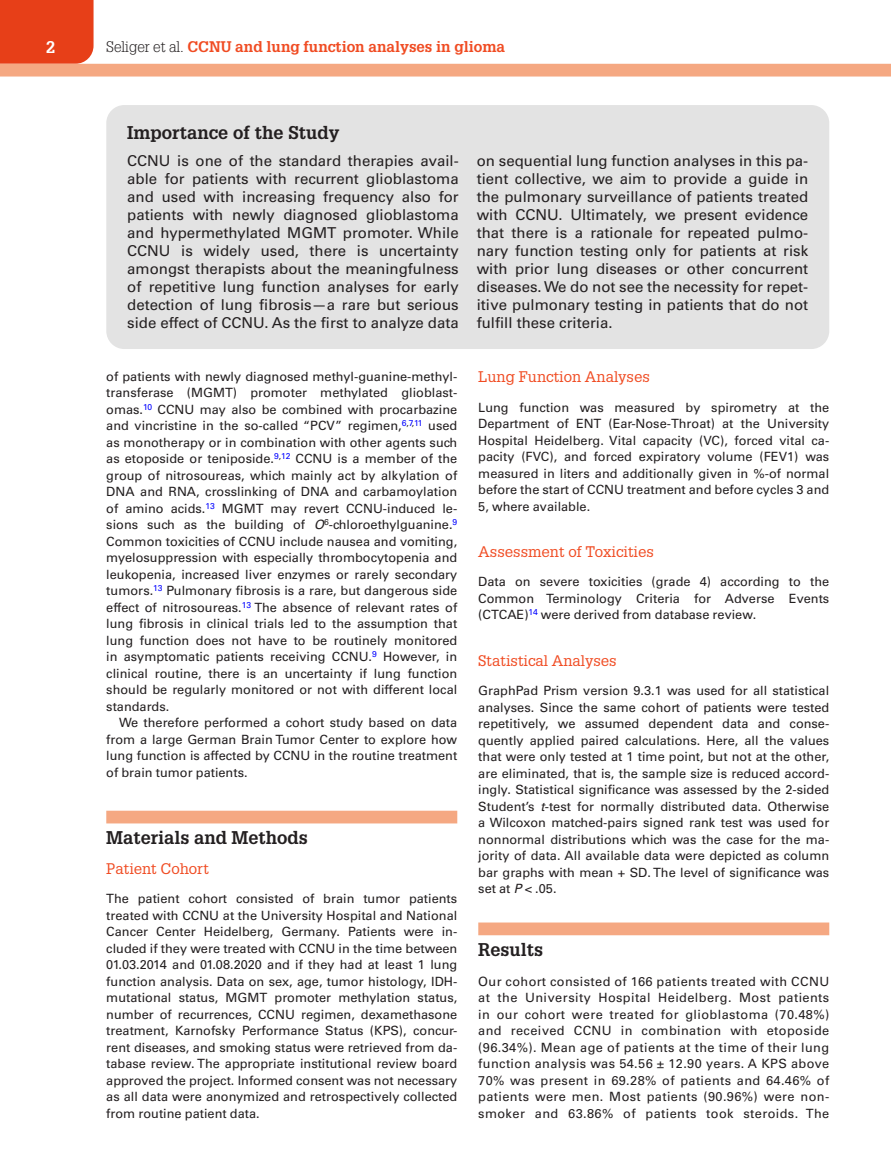
<style>
.page{position:relative;width:891px;height:1175px;background:#fff}
.page>*{position:absolute;margin:0;border:0;box-sizing:border-box;transform-origin:0 0}
.HeadA{font:700 18px "Glypha LT Std";color:#231f20}
.Box_Head{font:700 18px "Glypha LT Std";color:#231f20}
.t1{font:700 16.5px "Glypha LT Std";color:#fff}
.BoxText3{font:15px/18px "Univers LT Std";color:#231f20;text-align:justify}
.HeadB{font:15px "Glypha LT Std";color:#f04b22}
.t2{font:15px "Glypha LT Std Bold 2";color:#f04b22}
.HeadB_HeadA{font:15px "Glypha LT Std";color:#f04b22}
.Text{font:12.75px/16.5px "Univers LT Std";color:#231f20;text-align:justify}
.TextInd{font:12.75px/16.5px "Univers LT Std";color:#231f20;text-align:justify}
.s1{font-family:"Glypha LT Std";font-weight:300;color:#231f20}
.s2{font-style:italic}
</style>
<div class="page">
<div style="left:0;top:0;width:94px;height:64px;background:#e73f18"></div>
<div style="left:0;top:64px;width:891px;height:12px;background:#f5a882"></div>
<div style="left:106px;top:810px;width:351px;height:13px;background:#f5a882"></div>
<div style="left:478px;top:922px;width:351px;height:13px;background:#f5a882"></div>
<div style="left:106px;top:105px;width:723px;height:244px;background:#e3e3e3;border-radius:18px"></div>
<p class="t1" style="left:46px;top:37px;width:11px">2</p>
<p class="t2" style="left:106px;top:37px;width:400px"><span class="s1">Seliger et al.</span> CCNU and lung function analyses in glioma</p>
<p class="Box_Head" style="left:127px;top:121px;width:214px">Importance of the Study</p>
<p class="BoxText3" style="left:127px;top:152px;width:333px">CCNU is one of the standard therapies avail&shy;able for patients with recurrent glioblastoma and used with increasing frequency also for patients with newly diagnosed glioblastoma and hypermethylated MGMT promoter. While CCNU is widely used, there is uncertainty amongst therapists about the meaningfulness of repetitive lung function analyses for early detection of lung fibrosis—a rare but serious side effect of CCNU. As the first to analyze data</p>
<p class="BoxText3" style="left:477px;top:152px;width:333px">on sequential lung function analyses in this pa&shy;tient collective, we aim to provide a guide in the pulmonary surveillance of patients treated with CCNU. Ultimately, we present evidence that there is a rationale for repeated pulmo&shy;nary function testing only for patients at risk with prior lung diseases or other concurrent diseases. We do not see the necessity for repet&shy;itive pulmonary testing in patients that do not fulfill these criteria.</p>
<p class="TextInd" style="left:106px;top:368px;width:353px">of patients with newly diagnosed methyl-guanine-methyl&shy;transferase (MGMT) promoter methylated glioblast&shy;omas.<sup>10</sup> CCNU may also be combined with procarbazine and vincristine in the so-called “PCV” regimen,<sup>6</sup><sup>,</sup><sup>7</sup><sup>,</sup><sup>11</sup> used as monotherapy or in combination with other agents such as etoposide or teniposide.<sup>9</sup><sup>,</sup><sup>12</sup> CCNU is a member of the group of nitrosoureas, which mainly act by alkylation of DNA and RNA, crosslinking of DNA and carbamoylation of amino acids.<sup>13</sup> MGMT may revert CCNU-induced le&shy;sions such as the building of <span class="s2">O</span><sup>6</sup>-chloroethylguanine.<sup>9<br></sup>Common toxicities of CCNU include nausea and vomiting, myelosuppression with especially thrombocytopenia and leukopenia, increased liver enzymes or rarely secondary tumors.<sup>13</sup> Pulmonary fibrosis is a rare, but dangerous side effect of nitrosoureas.<sup>13</sup> The absence of relevant rates of lung fibrosis in clinical trials led to the assumption that lung function does not have to be routinely monitored in asymptomatic patients receiving CCNU.<sup>9</sup> However, in clinical routine, there is an uncertainty if lung function should be regularly monitored or not with different local standards.</p>
<p class="TextInd" style="left:106px;top:714px;width:353px;text-indent:13px">We therefore performed a cohort study based on data from a large German Brain Tumor Center to explore how lung function is affected by CCNU in the routine treatment of brain tumor patients.</p>
<h2 class="HeadA" style="left:106px;top:827px;width:203px">Materials and Methods</h2>
<h3 class="HeadB_HeadA" style="left:106px;top:859px;width:104px">Patient Cohort</h3>
<p class="Text" style="left:106px;top:890px;width:353px">The patient cohort consisted of brain tumor patients treated with CCNU at the University Hospital and National Cancer Center Heidelberg, Germany. Patients were in&shy;cluded if they were treated with CCNU in the time between 01.03.2014 and 01.08.2020 and if they had at least 1 lung function analysis. Data on sex, age, tumor histology, IDH&shy;mutational status, MGMT promoter methylation status, number of recurrences, CCNU regimen, dexamethasone treatment, Karnofsky Performance Status (KPS), concur&shy;rent diseases, and smoking status were retrieved from da&shy;tabase review. The appropriate institutional review board approved the project. Informed consent was not necessary as all data were anonymized and retrospectively collected from routine patient data.</p>
<h3 class="HeadB" style="left:478px;top:368px;width:173px">Lung Function Analyses</h3>
<p class="Text" style="left:478px;top:399px;width:353px">Lung function was measured by spirometry at the Department of ENT (Ear-Nose-Throat) at the University Hospital Heidelberg. Vital capacity (VC), forced vital ca&shy;pacity (FVC), and forced expiratory volume (FEV1) was measured in liters and additionally given in %-of normal before the start of CCNU treatment and before cycles 3 and 5, where available.</p>
<h3 class="HeadB" style="left:478px;top:542px;width:177px">Assessment of Toxicities</h3>
<p class="Text" style="left:478px;top:573px;width:353px">Data on severe toxicities (grade 4) according to the Common Terminology Criteria for Adverse Events (CTCAE)<sup>14</sup> were derived from database review.</p>
<h3 class="HeadB" style="left:478px;top:651px;width:140px">Statistical Analyses</h3>
<p class="Text" style="left:478px;top:682px;width:353px">GraphPad Prism version 9.3.1 was used for all statistical analyses. Since the same cohort of patients were tested repetitively, we assumed dependent data and conse&shy;quently applied paired calculations. Here, all the values that were only tested at 1 time point, but not at the other, are eliminated, that is, the sample size is reduced accord&shy;ingly. Statistical significance was assessed by the 2-sided Student’s <span class="s2">t</span>-test for normally distributed data. Otherwise a Wilcoxon matched-pairs signed rank test was used for nonnormal distributions which was the case for the ma&shy;jority of data. All available data were depicted as column bar graphs with mean + SD. The level of significance was set at <span class="s2">P</span> &lt; .05.</p>
<h2 class="HeadA" style="left:478px;top:938px;width:66px">Results</h2>
<p class="Text" style="left:478px;top:972px;width:353px">Our cohort consisted of 166 patients treated with CCNU at the University Hospital Heidelberg. Most patients in our cohort were treated for glioblastoma (70.48%) and received CCNU in combination with etoposide (96.34%). Mean age of patients at the time of their lung function analysis was 54.56 ± 12.90 years. A KPS above 70% was present in 69.28% of patients and 64.46% of patients were men. Most patients (90.96%) were non&shy;smoker and 63.86% of patients took steroids. The</p>
</div>
